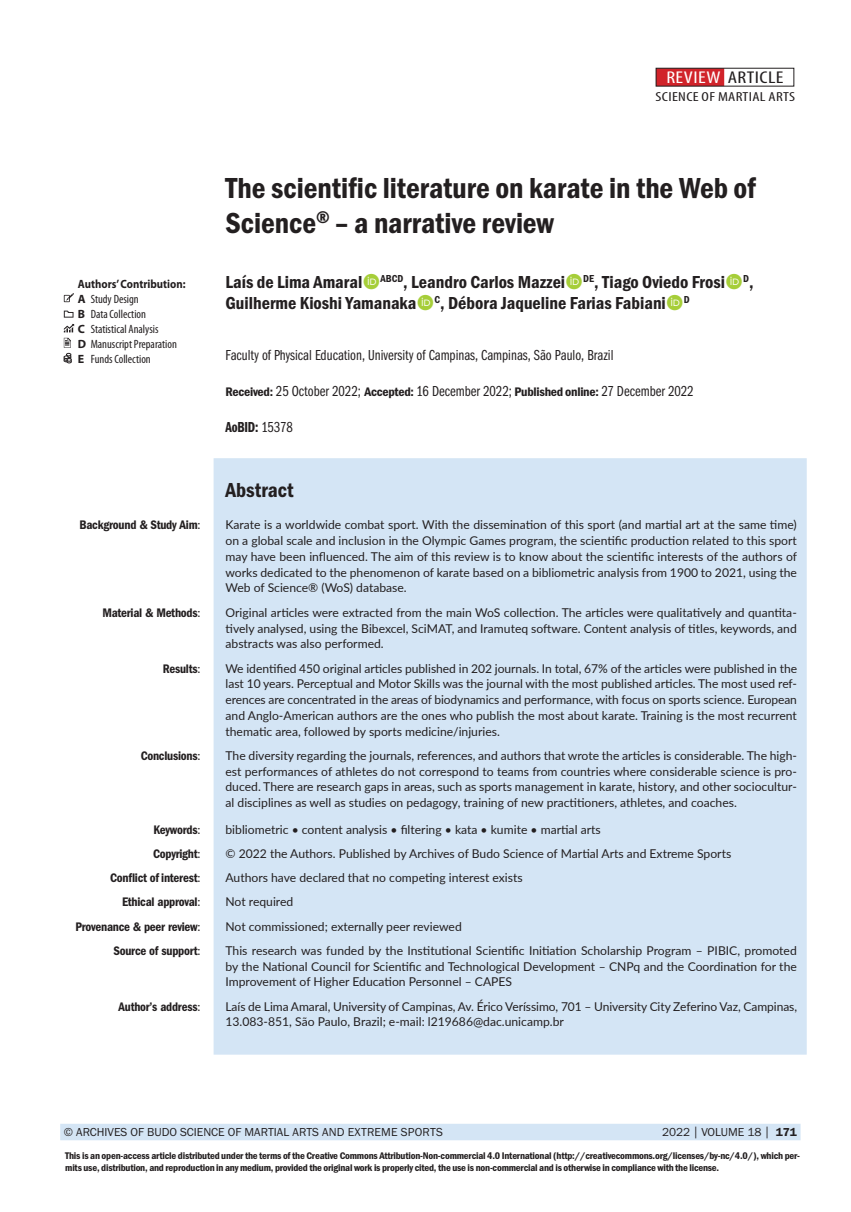
<style>
.page{position:relative;width:851px;height:1212px;background:#fff}
.page>*{position:absolute;margin:0;border:0;box-sizing:border-box;transform-origin:0 0}
.Budo_Tytul{font:30px/34.5px "Franklin Got Itc TOT Dem Con";letter-spacing:-.005em;color:#231f20}
.Budo_Summary_Head{font:21px "Franklin Got Itc TOT Dem Con";color:#231f20}
.Budo_Autorzy{font:18px/21px "Franklin Got Itc TOT Dem Con";color:#231f20}
.Budo_pagina_tytulowa{font:condensed 17.1px "Myriad Pro";letter-spacing:.02em;color:#231f20;scale:1.26 1}
.Budo_Afiliacja{font:15px "Franklin Got Itc TOT Boo Com";color:#231f20}
.Budo_Afiliacja-2{font:15px "Franklin Got Itc TOT Dem Com";letter-spacing:-.01em;color:#231f20}
.Budo_pagina_tytulowa-2{font:condensed 13.05px "Myriad Pro";letter-spacing:.02em;color:#231f20;scale:1.26 1}
.Budo_Summary_body{font:12.9px "Franklin Got Itc TOT Dem Con";letter-spacing:-.02em;color:#231f20}
.Budo_Summary_body-2{font:12.15px/15.8px "Lato";color:#231f20;text-align:justify}
.t1{font:condensed 12px "Myriad Pro";color:#231f20}
.Budo_pagina_Left{font:12px "Franklin Got Itc TOT Boo";color:#231f20}
.t2{font:700 12px "Myriad Pro";color:#231f20;scale:.9 1}
.Budo_pagina_Right{font:12px "Franklin Got Itc TOT Boo";color:#231f20}
.Budo_Summary_body-3{font:10.05px/12px "Franklin Got Itc TOT Dem Con";letter-spacing:-.02em;color:#231f20;scale:1.05 1}
.s1{color:#fff}
.s2{font-weight:700;font-stretch:normal}
.s3{font-family:"Franklin Got Itc TOT Dem Con";font-size:12.9px}
.s4{font-family:"Franklin Got Itc TOT Boo Com"}
.s5{font-family:"Lato";font-size:12.15px}
.s6{font-size:14.1px}
.s7{font-family:"Franklin Got Itc TOT Dem"}
</style>
<div class="page">
<div style="left:213px;top:458px;width:593px;height:596px;background:#d4e5f5"></div>
<div style="left:656px;top:68px;width:68px;height:18px;background:#d1232a"></div>
<div style="left:60px;top:1124px;width:740px;height:16px;background:#d4e5f5"></div>
<svg style="left:64px;top:293px;width:10px;height:9px"></svg>
<svg style="left:64px;top:311px;width:9px;height:7px"></svg>
<svg style="left:64px;top:324px;width:10px;height:39px"></svg>
<p class="Budo_pagina_tytulowa" style="left:666px;top:67px;width:94px"><span class="s1">REVIEW</span> ARTICLE</p>
<p class="Budo_pagina_tytulowa-2" style="left:655px;top:89px;width:112px">SCIENCE OF MARTIAL ARTS</p>
<p class="t2" style="left:78px;top:276px;width:121px">Authors’ Contribution:</p>
<p class="t1" style="left:78px;top:291px;width:62px"><span class="s2">A</span> Study Design</p>
<p class="t1" style="left:78px;top:306px;width:69px"><span class="s2">B</span> Data Collection</p>
<p class="t1" style="left:78px;top:321px;width:82px"><span class="s2">C</span> Statistical Analysis</p>
<p class="t1" style="left:78px;top:336px;width:100px"><span class="s2">D</span> Manuscript Preparation</p>
<p class="t1" style="left:78px;top:351px;width:74px"><span class="s2">E</span> Funds Collection</p>
<p class="Budo_Tytul" style="left:225px;top:171px;width:532px">The scientific literature on karate in the Web of<br>Science<sup>®</sup> – a narrative review</p>
<p class="Budo_Autorzy" style="left:225px;top:272px;width:529px">Laís de Lima Amaral <sup>ABCD</sup>, Leandro Carlos Mazzei <sup>DE</sup>, Tiago Oviedo Frosi <sup>D</sup>,<br>Guilherme Kioshi Yamanaka <sup>C</sup>, Débora Jaqueline Farias Fabiani <sup>D</sup></p>
<p class="Budo_Afiliacja" style="left:225px;top:347px;width:389px">Faculty of Physical Education, University of Campinas, Campinas, São Paulo, Brazil</p>
<p class="Budo_Afiliacja" style="left:225px;top:383px;width:469px"><span class="s3">Received:</span> 25 October 2022; <span class="s3">Accepted:</span> 16 December 2022; <span class="s3">Published online:</span> 27 December 2022</p>
<p class="Budo_Afiliacja-2" style="left:225px;top:419px;width:69px">AoBID: <span class="s4">15378</span></p>
<p class="Budo_Summary_Head" style="left:225px;top:478px;width:70px">Abstract</p>
<p class="Budo_Summary_body" style="left:79px;top:518px;width:122px">Background &amp; Study Aim<span class="s5">:</span></p>
<p class="Budo_Summary_body-2" style="left:225px;top:517px;width:573px">Karate is a worldwide combat sport. With the dissemination of this sport (and martial art at the same time) on a global scale and inclusion in the Olympic Games program, the scientific production related to this sport may have been influenced. The aim of this review is to know about the scientific interests of the authors of works dedicated to the phenomenon of karate based on a bibliometric analysis from 1900 to 2021, using the Web of Science® (WoS) database.</p>
<p class="Budo_Summary_body" style="left:102px;top:605px;width:99px">Material &amp; Methods<span class="s5">:</span></p>
<p class="Budo_Summary_body-2" style="left:225px;top:604px;width:573px">Original articles were extracted from the main WoS collection. The articles were qualitatively and quantita&shy;tively analysed, using the Bibexcel, SciMAT, and Iramuteq software. Content analysis of titles, keywords, and abstracts was also performed.</p>
<p class="Budo_Summary_body" style="left:163px;top:661px;width:39px">Results<span class="s5">:</span></p>
<p class="Budo_Summary_body-2" style="left:225px;top:660px;width:573px">We identified 450 original articles published in 202 journals. In total, 67% of the articles were published in the last 10 years. Perceptual and Motor Skills was the journal with the most published articles. The most used ref&shy;erences are concentrated in the areas of biodynamics and performance, with focus on sports science. European and Anglo-American authors are the ones who publish the most about karate. Training is the most recurrent thematic area, followed by sports medicine/injuries.</p>
<p class="Budo_Summary_body" style="left:141px;top:748px;width:61px">Conclusions<span class="s5">:</span></p>
<p class="Budo_Summary_body-2" style="left:225px;top:747px;width:573px">The diversity regarding the journals, references, and authors that wrote the articles is considerable. The high&shy;est performances of athletes do not correspond to teams from countries where considerable science is pro&shy;duced. There are research gaps in areas, such as sports management in karate, history, and other sociocultur&shy;al disciplines as well as studies on pedagogy, training of new practitioners, athletes, and coaches.</p>
<p class="Budo_Summary_body" style="left:153px;top:822px;width:48px">Keywords<span class="s5">:</span></p>
<p class="Budo_Summary_body-2" style="left:225px;top:821px;width:376px">bibliometric • content analysis • filtering • kata • kumite • martial arts</p>
<p class="Budo_Summary_body" style="left:153px;top:846px;width:49px">Copyright<span class="s5">:</span></p>
<p class="Budo_Summary_body-2" style="left:225px;top:845px;width:507px">© 2022 the Authors. Published by Archives of Budo Science of Martial Arts and Extreme Sports</p>
<p class="Budo_Summary_body" style="left:110px;top:870px;width:92px">Conflict of interest<span class="s5">:</span></p>
<p class="Budo_Summary_body-2" style="left:225px;top:869px;width:298px">Authors have declared that no competing interest exists</p>
<p class="Budo_Summary_body" style="left:122px;top:895px;width:80px">Ethical approval<span class="s5">:</span></p>
<p class="Budo_Summary_body-2" style="left:225px;top:893px;width:69px">Not required</p>
<p class="Budo_Summary_body" style="left:75px;top:919px;width:126px">Provenance &amp; peer review<span class="s5">:</span></p>
<p class="Budo_Summary_body-2" style="left:225px;top:918px;width:238px">Not commissioned; externally peer reviewed</p>
<p class="Budo_Summary_body" style="left:113px;top:943px;width:88px">Source of support<span class="s5">:</span></p>
<p class="Budo_Summary_body-2" style="left:225px;top:942px;width:572px">This research was funded by the Institutional Scientific Initiation Scholarship Program – PIBIC, promoted by the National Council for Scientific and Technological Development – CNPq and the Coordination for the Improvement of Higher Education Personnel – CAPES</p>
<p class="Budo_Summary_body" style="left:118px;top:999px;width:83px">Author’s address<span class="s5">:</span></p>
<p class="Budo_Summary_body-2" style="left:225px;top:998px;width:573px">Laís de Lima Amaral, University of Campinas, Av. Érico Veríssimo, 701 – University City Zeferino Vaz, Campinas,<br>13.083-851, São Paulo, Brazil; e-mail: l219686@dac.unicamp.br</p>
<p class="Budo_pagina_Left" style="left:64px;top:1125px;width:380px">© ARCHIVES OF BUDO SCIENCE OF MARTIAL ARTS AND EXTREME SPORTS</p>
<p class="Budo_pagina_Right" style="left:662px;top:1125px;width:136px">2022 <span class="s6">|</span> VOLUME 18 <span class="s6">|</span> <span class="s7">171</span></p>
<p class="Budo_Summary_body-3" style="left:65px;top:1150px;width:701px">This is an open-access article distributed under the terms of the Creative Commons Attribution-Non-commercial 4.0 International (http://creativecommons.org/licenses/by-nc/4.0/), which per&shy;mits use, distribution, and reproduction in any medium, provided the original work is properly cited, the use is non-commercial and is otherwise in compliance with the license.</p>
</div>
